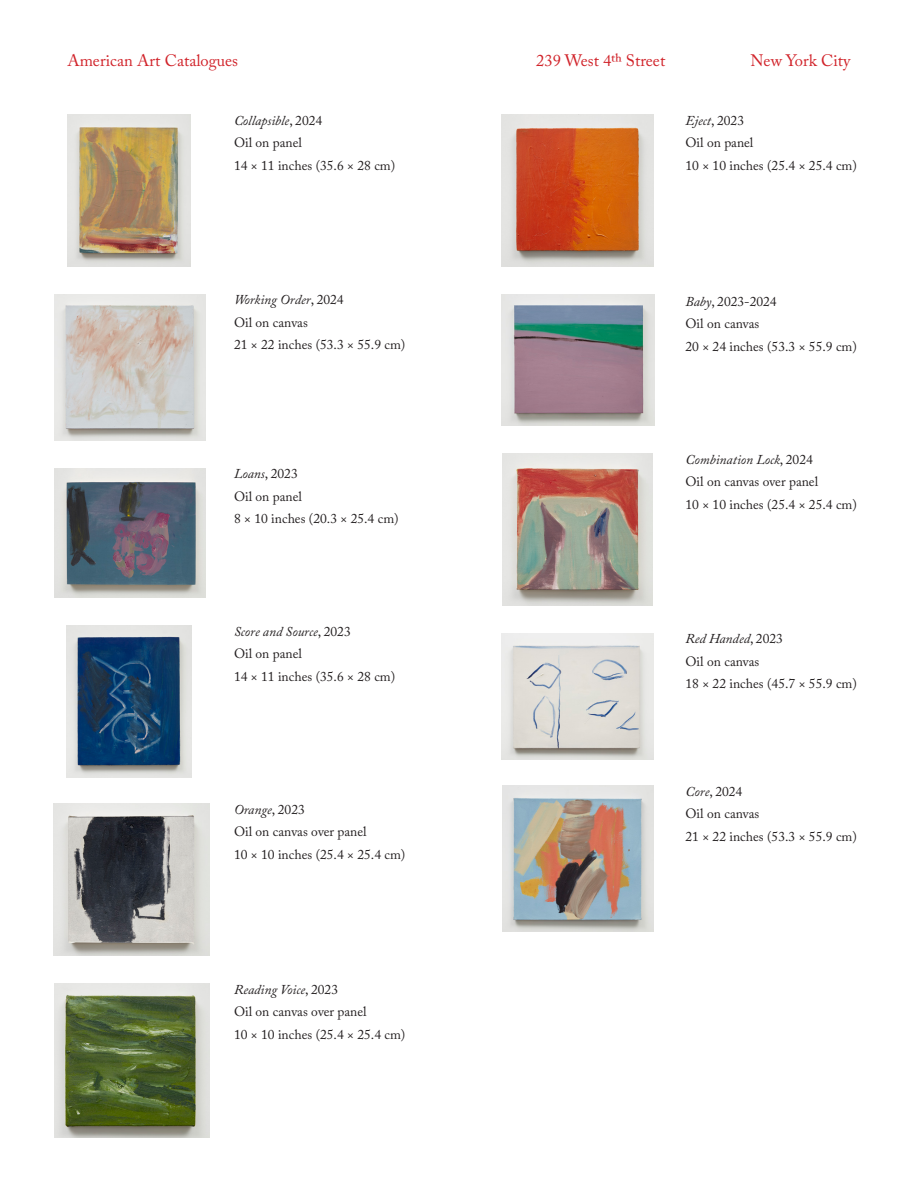
<style>
.page{position:relative;width:918px;height:1188px;background:#fff}
.page>*{position:absolute;margin:0;border:0;box-sizing:border-box;transform-origin:0 0}
.t1{font:16.5px "Adobe Caslon Pro";color:#d1232a}
.t2{font:13.5px "Adobe Caslon Pro";color:#231f20}
.t3{font:italic 13.5px "Adobe Caslon Pro";color:#231f20}
.s1{font-style:normal}
.s2{font-style:italic}
</style>
<div class="page">
<img style="left:54px;top:468px;width:152px;height:130px">
<img style="left:67px;top:115px;width:123px;height:152px">
<img style="left:54px;top:294px;width:152px;height:147px">
<img style="left:66px;top:626px;width:125px;height:151px">
<img style="left:53px;top:804px;width:157px;height:151px">
<img style="left:54px;top:984px;width:156px;height:154px">
<img style="left:502px;top:115px;width:152px;height:152px">
<img style="left:502px;top:294px;width:152px;height:132px">
<img style="left:502px;top:786px;width:152px;height:146px">
<img style="left:503px;top:454px;width:150px;height:151px">
<img style="left:501px;top:633px;width:153px;height:127px">
<p class="t1" style="left:68px;top:51px;width:172px">American Art Catalogues</p>
<p class="t1" style="left:536px;top:51px;width:129px">239 West 4th Street</p>
<p class="t1" style="left:751px;top:51px;width:101px">New York City</p>
<p class="t3" style="left:234px;top:112px;width:90px">Collapsible<span class="s1">, 2024</span></p>
<p class="t2" style="left:234px;top:135px;width:69px">Oil on panel</p>
<p class="t2" style="left:234px;top:157px;width:163px">14 × 11 inches (35.6 × 28 cm)</p>
<p class="t3" style="left:234px;top:292px;width:111px">Working Order<span class="s1">, 2024</span></p>
<p class="t2" style="left:234px;top:314px;width:75px">Oil on canvas</p>
<p class="t2" style="left:234px;top:337px;width:173px">21 × 22 inches (53.3 × 55.9 cm)</p>
<p class="t3" style="left:234px;top:466px;width:65px">Loans<span class="s1">, 2023</span></p>
<p class="t2" style="left:234px;top:488px;width:69px">Oil on panel</p>
<p class="t2" style="left:234px;top:511px;width:166px">8 × 10 inches (20.3 × 25.4 cm)</p>
<p class="t3" style="left:234px;top:623px;width:118px">Score and Source<span class="s1">, 2023</span></p>
<p class="t2" style="left:234px;top:646px;width:69px">Oil on panel</p>
<p class="t2" style="left:234px;top:668px;width:163px">14 × 11 inches (35.6 × 28 cm)</p>
<p class="t3" style="left:234px;top:801px;width:72px">Orange<span class="s1">, 2023</span></p>
<p class="t2" style="left:234px;top:824px;width:134px">Oil on canvas over panel</p>
<p class="t2" style="left:234px;top:846px;width:173px">10 × 10 inches (25.4 × 25.4 cm)</p>
<p class="t3" style="left:234px;top:981px;width:106px">Reading Voice<span class="s1">, 2023</span></p>
<p class="t2" style="left:234px;top:1004px;width:134px">Oil on canvas over panel</p>
<p class="t2" style="left:234px;top:1026px;width:173px">10 × 10 inches (25.4 × 25.4 cm)</p>
<p class="t3" style="left:686px;top:112px;width:60px">Eject<span class="s1">, 2023</span></p>
<p class="t2" style="left:686px;top:135px;width:69px">Oil on panel</p>
<p class="t2" style="left:686px;top:157px;width:173px">10 × 10 inches (25.4 × 25.4 cm)</p>
<p class="t2" style="left:686px;top:293px;width:93px"><span class="s2">Baby</span>, 2023-2024</p>
<p class="t2" style="left:686px;top:316px;width:75px">Oil on canvas</p>
<p class="t2" style="left:686px;top:338px;width:173px">20 × 24 inches (53.3 × 55.9 cm)</p>
<p class="t3" style="left:686px;top:451px;width:129px">Combination Lock<span class="s1">, 2024</span></p>
<p class="t2" style="left:686px;top:473px;width:134px">Oil on canvas over panel</p>
<p class="t2" style="left:686px;top:496px;width:173px">10 × 10 inches (25.4 × 25.4 cm)</p>
<p class="t3" style="left:686px;top:631px;width:99px">Red Handed<span class="s1">, 2023</span></p>
<p class="t2" style="left:686px;top:653px;width:75px">Oil on canvas</p>
<p class="t2" style="left:686px;top:676px;width:173px">18 × 22 inches (45.7 × 55.9 cm)</p>
<p class="t2" style="left:686px;top:783px;width:58px"><span class="s2">Core</span>, 2024</p>
<p class="t2" style="left:686px;top:806px;width:75px">Oil on canvas</p>
<p class="t2" style="left:686px;top:828px;width:173px">21 × 22 inches (53.3 × 55.9 cm)</p>
</div>
